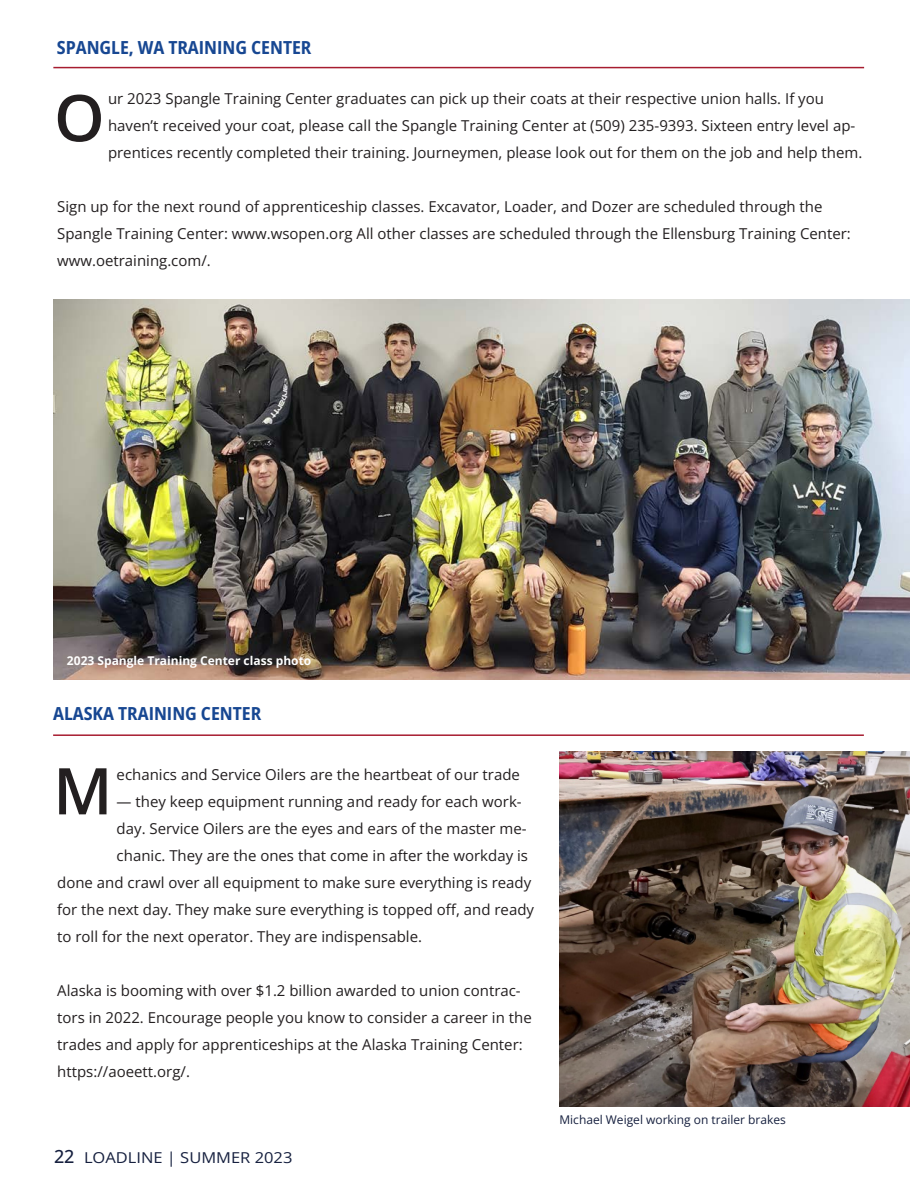
<style>
.page{position:relative;width:918px;height:1188px;background:#fff}
.page>*{position:absolute;margin:0;border:0;box-sizing:border-box;transform-origin:0 0}
.t1{font:600 64.5px "Open Sans";color:#231f20}
.t2{font:700 semi-condensed 18px "Open Sans";color:#174792}
.t3{font:15px/27px "Open Sans";color:#231f20}
.t4{font:15px "Open Sans";color:#16203f;scale:1.1 1}
.t5{font:12px "Open Sans";color:#16203f}
.t6{font:700 12px "Open Sans";color:#fff}
.s1{font-weight:500;font-size:18px}
</style>
<div class="page">
<hr style="left:53px;top:67px;width:811px;height:1px;background:#a71d30">
<img style="left:53px;top:300px;width:856px;height:380px">
<hr style="left:53px;top:734px;width:811px;height:2px;background:#a71d30">
<img style="left:559px;top:752px;width:350px;height:355px">
<p class="t2" style="left:57px;top:35px;width:256px">SPANGLE, WA TRAINING CENTER</p>
<p class="t3" style="left:108px;top:85px;width:756px">ur 2023 Spangle Training Center graduates can pick up their coats at their respective union halls. If you haven’t received your coat, please call the Spangle Training Center at (509) 235-9393. Sixteen entry level ap&shy;prentices recently completed their training. Journeymen, please look out for them on the job and help them.</p>
<p class="t3" style="left:57px;top:193px;width:795px">Sign up for the next round of apprenticeship classes. Excavator, Loader, and Dozer are scheduled through the<br>Spangle Training Center: www.wsopen.org All other classes are scheduled through the Ellensburg Training Center: www.oetraining.com/.</p>
<p class="t1" style="left:54px;top:74px;width:52px">O</p>
<p class="t6" style="left:67px;top:653px;width:246px">2023 Spangle Training Center class photo</p>
<p class="t2" style="left:53px;top:701px;width:210px">ALASKA TRAINING CENTER</p>
<p class="t3" style="left:117px;top:760px;width:405px">echanics and Service Oilers are the heartbeat of our trade</p>
<p class="t3" style="left:117px;top:787px;width:407px">— they keep equipment running and ready for each work-</p>
<p class="t3" style="left:117px;top:814px;width:411px">day. Service Oilers are the eyes and ears of the master me-</p>
<p class="t3" style="left:117px;top:841px;width:413px">chanic. They are the ones that come in after the workday is</p>
<p class="t3" style="left:57px;top:868px;width:476px">done and crawl over all equipment to make sure everything is ready</p>
<p class="t3" style="left:57px;top:895px;width:478px">for the next day. They make sure everything is topped off, and ready</p>
<p class="t3" style="left:57px;top:922px;width:366px">to roll for the next operator. They are indispensable.</p>
<p class="t3" style="left:57px;top:976px;width:476px">Alaska is booming with over $1.2 billion awarded to union contrac&shy;tors in 2022. Encourage people you know to consider a career in the trades and apply for apprenticeships at the Alaska Training Center: https://aoeett.org/.</p>
<p class="t1" style="left:53px;top:747px;width:61px">M</p>
<p class="t4" style="left:54px;top:1147px;width:218px"><span class="s1">22</span> LOADLINE | SUMMER 2023</p>
<p class="t5" style="left:559px;top:1112px;width:228px">Michael Weigel working on trailer brakes</p>
</div>
